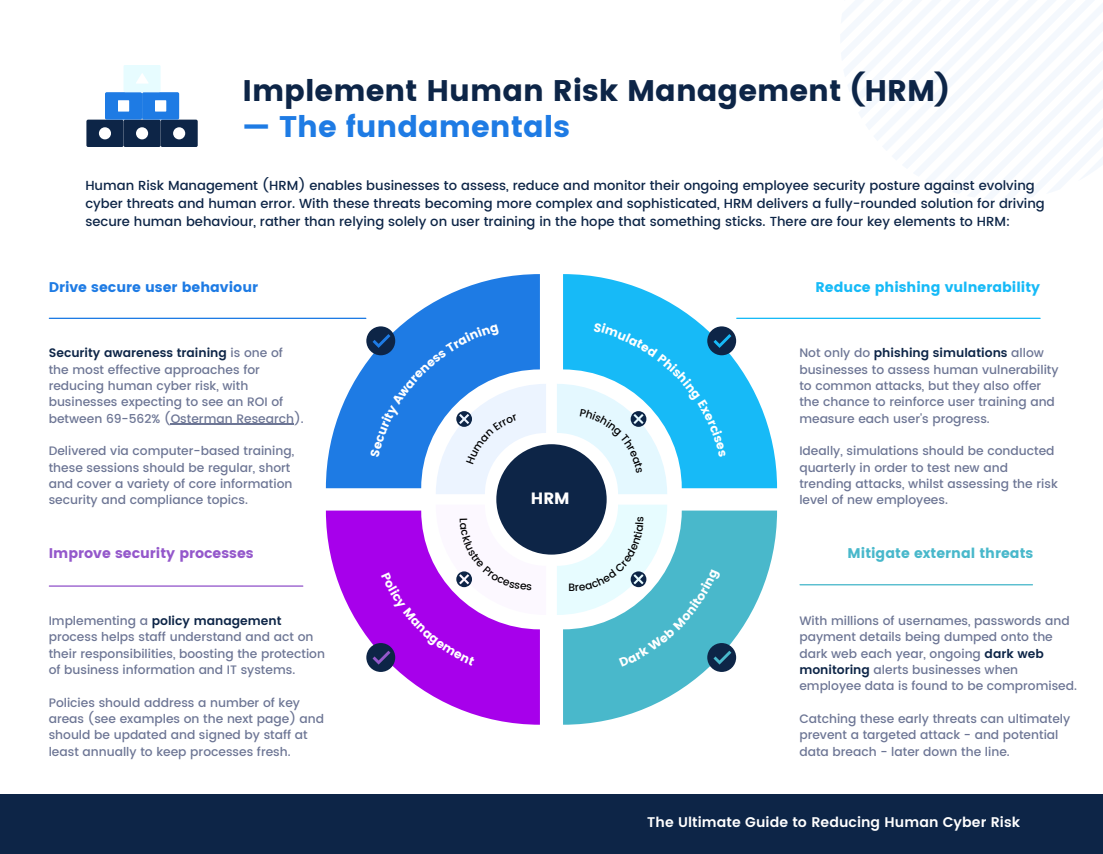
<style>
.page{position:relative;width:1103px;height:854px;background:#fff}
.page>*{position:absolute;margin:0;border:0;box-sizing:border-box;transform-origin:0 0}
.t1{font:29.75px "Poppins";color:#0d2547}
.t2{font:29.75px "Poppins";color:#1e7be4}
.t3{font:16.28px "Poppins";color:#fff}
.t4{font:600 14px "Poppins";letter-spacing:.005em;color:#fff}
.t5{font:14px "Poppins";color:#17baf7}
.t6{font:14px "Poppins";color:#1e7be4}
.t7{font:14px "Poppins";color:#9458cb}
.t8{font:14px "Poppins";color:#49b8cb}
.t9{font:500 13.12px/17.5px "Poppins";color:#0d2547}
.t10{font:500 12.25px/16.3px "Poppins";color:#6d7695}
.t11{font:500 10.67px "Poppins";color:#000}
.s1{font-weight:600;color:#0d2547}
</style>
<div class="page">
<div style="left:0;top:794px;width:1102px;height:59px;background:#0d2547"></div>
<div style="left:86px;top:120px;width:37px;height:27px;background:#0d2547;border-radius:2px"></div>
<div style="left:123px;top:120px;width:38px;height:27px;background:#0d2547;border-radius:2px"></div>
<div style="left:161px;top:120px;width:37px;height:27px;background:#0d2547;border-radius:2px"></div>
<div style="left:105px;top:92px;width:37px;height:28px;background:#1e7be4;border-radius:2px"></div>
<div style="left:142px;top:92px;width:37px;height:28px;background:#1e7be4;border-radius:2px"></div>
<div style="left:123px;top:65px;width:38px;height:27px;background:#e7fcff;border-radius:2px"></div>
<div style="left:99px;top:127px;width:12px;height:12px;background:#fff;border-radius:50%"></div>
<div style="left:136px;top:127px;width:12px;height:12px;background:#fff;border-radius:50%"></div>
<div style="left:173px;top:127px;width:12px;height:12px;background:#fff;border-radius:50%"></div>
<div style="left:118px;top:100px;width:11px;height:11px;background:#fff"></div>
<svg style="left:136px;top:73px;width:12px;height:10px"></svg>
<div style="left:155px;top:100px;width:11px;height:11px;background:#fff"></div>
<hr style="left:49px;top:317px;width:317px;height:2px;background:#1e7be4">
<hr style="left:736px;top:317px;width:304px;height:2px;background:#17baf7">
<hr style="left:800px;top:584px;width:232px;height:1px;background:#49b8cb">
<hr style="left:49px;top:585px;width:254px;height:1px;background:#9458cb">
<svg style="left:326px;top:274px;width:214px;height:214px"></svg>
<svg style="left:326px;top:510px;width:214px;height:214px;fill:#a700eb"></svg>
<svg style="left:563px;top:510px;width:214px;height:214px;fill:#49b8cb"></svg>
<svg style="left:563px;top:274px;width:214px;height:214px"></svg>
<div style="left:496px;top:444px;width:110px;height:110px;background:#0d2547;border-radius:50%"></div>
<svg style="left:366px;top:326px;width:29px;height:29px"></svg>
<div style="left:707px;top:326px;width:29px;height:29px;background:#0d2547;border-radius:50%"></div>
<div style="left:707px;top:642px;width:29px;height:29px;background:#0d2547;border-radius:50%"></div>
<div style="left:366px;top:642px;width:29px;height:29px;background:#0d2547;border-radius:50%"></div>
<hr style="left:171px;top:423px;width:123px;height:1px;background:#6d7695">
<svg style="left:370px;top:324px;width:176px;height:170px"></svg>
<svg style="left:557px;top:322px;width:174px;height:172px"></svg>
<svg style="left:557px;top:504px;width:174px;height:162px"></svg>
<svg style="left:372px;top:504px;width:174px;height:161px"></svg>
<h1 class="t1" style="left:242px;top:73px;width:708px">Implement Human Risk Management (HRM)</h1>
<h1 class="t2" style="left:242px;top:109px;width:329px">— The fundamentals</h1>
<p class="t9" style="left:85px;top:177px;width:961px">Human Risk Management (HRM) enables businesses to assess, reduce and monitor their ongoing employee security posture against evolving cyber threats and human error. With these threats becoming more complex and sophisticated, HRM delivers a fully-rounded solution for driving secure human behaviour, rather than relying solely on user training in the hope that something sticks. There are four key elements to HRM:</p>
<p class="t6" style="left:49px;top:279px;width:211px">Drive secure user behaviour</p>
<p class="t10" style="left:49px;top:344px;width:256px"><span class="s1">Security awareness training</span> is one of the most effective approaches for reducing human cyber risk, with businesses expecting to see an ROI of between 69-562% (Osterman Research).</p>
<p class="t10" style="left:49px;top:442px;width:247px">Delivered via computer-based training, these sessions should be regular, short and cover a variety of core information security and compliance topics.</p>
<p class="t7" style="left:49px;top:545px;width:206px">Improve security processes</p>
<p class="t10" style="left:49px;top:612px;width:278px">Implementing a <span class="s1">policy management </span>process helps staff understand and act on their responsibilities, boosting the protection of business information and IT systems.</p>
<p class="t10" style="left:49px;top:694px;width:277px">Policies should address a number of key areas (see examples on the next page) and should be updated and signed by staff at least annually to keep processes fresh.</p>
<h2 class="t3" style="left:531px;top:489px;width:40px">HRM</h2>
<p class="t11" style="left:568px;top:581px;width:8px">B</p>
<p class="t5" style="left:815px;top:279px;width:226px">Reduce phishing vulnerability</p>
<p class="t11" style="left:633px;top:521px;width:7px;rotate:-90deg">s</p>
<p class="t10" style="left:799px;top:344px;width:261px">Not only do <span class="s1">phishing simulations</span> allow businesses to assess human vulnerability to common attacks, but they also offer the chance to reinforce user training and measure each user's progress.</p>
<p class="t10" style="left:799px;top:442px;width:260px">Ideally, simulations should be conducted quarterly in order to test new and trending attacks, whilst assessing the risk level of new employees.</p>
<p class="t8" style="left:847px;top:545px;width:187px">Mitigate external threats</p>
<p class="t10" style="left:799px;top:612px;width:279px">With millions of usernames, passwords and payment details being dumped onto the dark web each year, ongoing <span class="s1">dark web monitoring</span> alerts businesses when employee data is found to be compromised.</p>
<p class="t10" style="left:799px;top:710px;width:272px">Catching these early threats can ultimately prevent a targeted attack - and potential data breach - later down the line.</p>
<p class="t4" style="left:647px;top:813px;width:374px">The Ultimate Guide to Reducing Human Cyber Risk</p>
</div>
